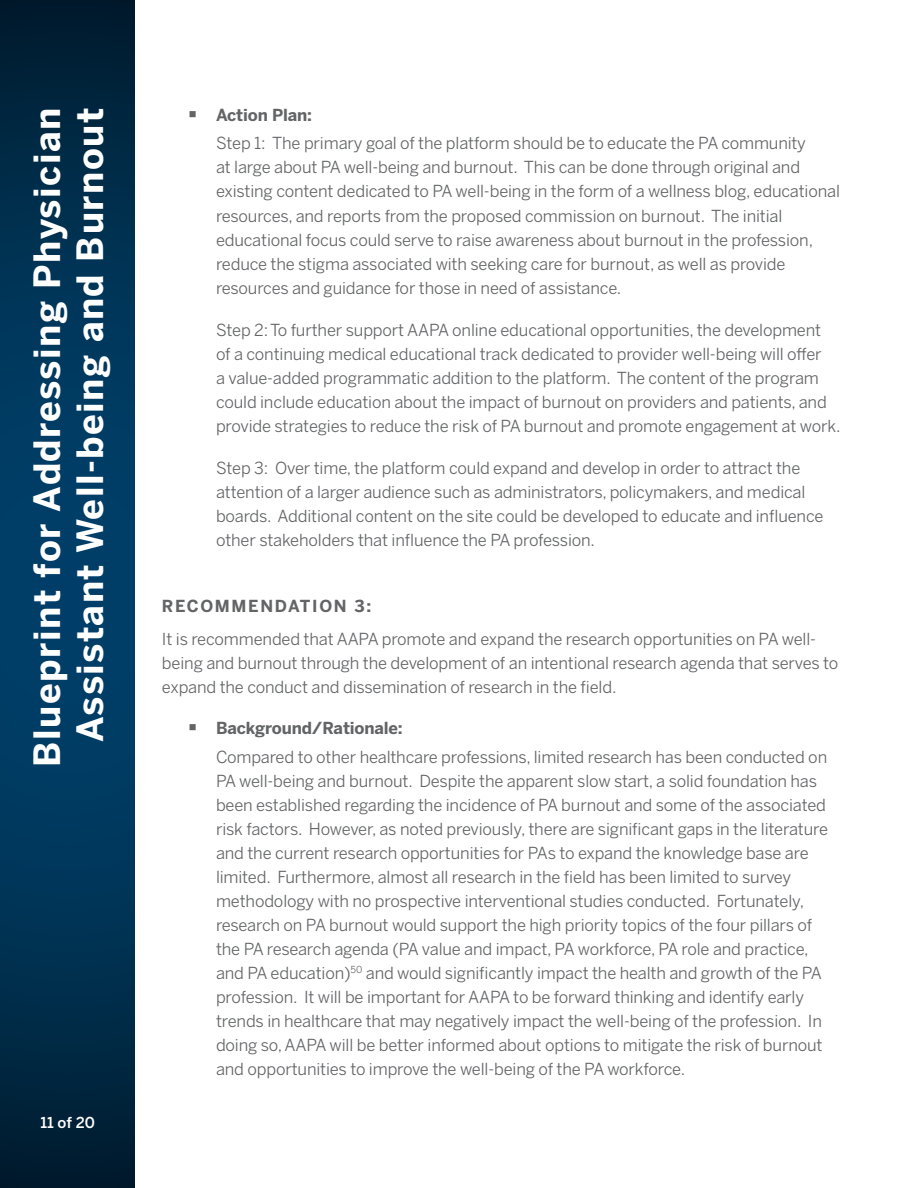
<style>
.page{position:relative;width:918px;height:1188px;background:#fff}
.page>*{position:absolute;margin:0;border:0;box-sizing:border-box;transform-origin:0 0}
.t1{font:700 36px/43.2px "Benton Sans";letter-spacing:.04em;color:#fff;text-align:right}
.t2{font:16.5px/24px "Benton Sans";letter-spacing:-.01em;color:#636466}
.t3{font:700 16.5px "Benton Sans";letter-spacing:-.01em;color:#636466}
.t4{font:700 16.5px "Benton Sans";letter-spacing:.1em;color:#636466}
.t5{font:500 15px "Benton Sans";color:#fff}
</style>
<div class="page">
<svg style="left:0;top:0;width:135px;height:1188px;background:#003153"></svg>
<h1 class="t1" style="left:25px;top:767px;width:660px;rotate:-90deg">Blueprint for Addressing Physician<br>Assistant Well-being and Burnout</h1>
<p class="t3" style="left:216px;top:105px;width:97px">Action Plan:</p>
<p class="t2" style="left:216px;top:131px;width:626px">Step 1: The primary goal of the platform should be to educate the PA community<br>at large about PA well-being and burnout. This can be done through original and existing content dedicated to PA well-being in the form of a wellness blog, educational resources, and reports from the proposed commission on burnout. The initial educational focus could serve to raise awareness about burnout in the profession, reduce the stigma associated with seeking care for burnout, as well as provide resources and guidance for those in need of assistance.</p>
<p class="t2" style="left:216px;top:317px;width:626px">Step 2:To further support AAPA online educational opportunities, the development<br>of a continuing medical educational track dedicated to provider well-being will offer<br>a value-added programmatic addition to the platform. The content of the program could include education about the impact of burnout on providers and patients, and provide strategies to reduce the risk of PA burnout and promote engagement at work.</p>
<p class="t2" style="left:216px;top:455px;width:609px">Step 3: Over time, the platform could expand and develop in order to attract the attention of a larger audience such as administrators, policymakers, and medical boards. Additional content on the site could be developed to educate and influence other stakeholders that influence the PA profession.</p>
<p class="t4" style="left:162px;top:596px;width:211px">RECOMMENDATION 3:</p>
<p class="t2" style="left:162px;top:626px;width:678px">It is recommended that AAPA promote and expand the research opportunities on PA well&shy;being and burnout through the development of an intentional research agenda that serves to expand the conduct and dissemination of research in the field.</p>
<p class="t3" style="left:216px;top:719px;width:188px">Background/Rationale:</p>
<p class="t2" style="left:216px;top:745px;width:614px">Compared to other healthcare professions, limited research has been conducted on PA well-being and burnout. Despite the apparent slow start, a solid foundation has been established regarding the incidence of PA burnout and some of the associated risk factors. However, as noted previously, there are significant gaps in the literature and the current research opportunities for PAs to expand the knowledge base are limited. Furthermore, almost all research in the field has been limited to survey methodology with no prospective interventional studies conducted. Fortunately, research on PA burnout would support the high priority topics of the four pillars of the PA research agenda (PA value and impact, PA workforce, PA role and practice, and PA education)<sup>50</sup> and would significantly impact the health and growth of the PA profession. It will be important for AAPA to be forward thinking and identify early trends in healthcare that may negatively impact the well-being of the profession. In doing so, AAPA will be better informed about options to mitigate the risk of burnout and opportunities to improve the well-being of the PA workforce.</p>
<p class="t5" style="left:40px;top:1114px;width:56px">11 of 20</p>
</div>
